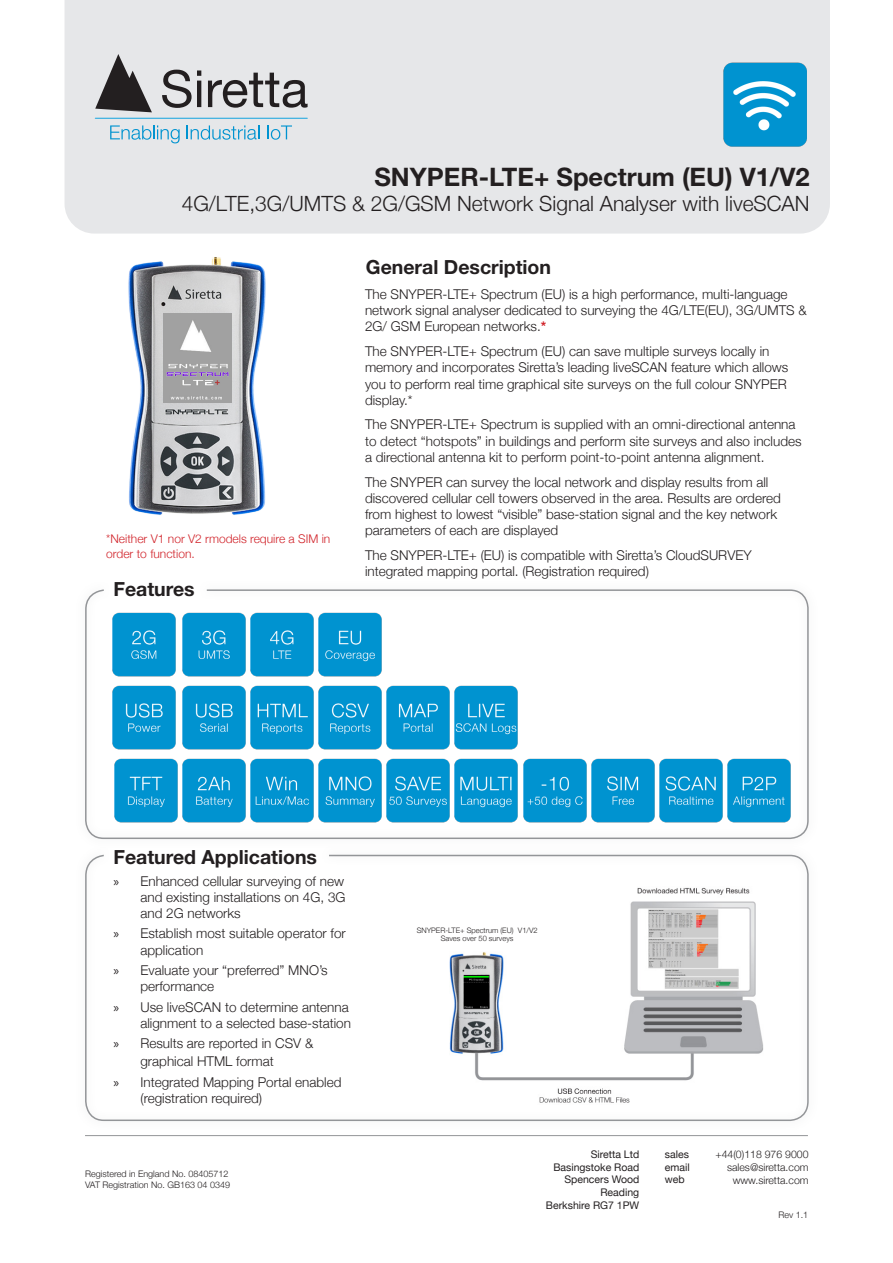
<style>
.page{position:relative;width:893px;height:1263px;background:#fff}
.page>*{position:absolute;margin:0;border:0;box-sizing:border-box;transform-origin:0 0}
.t1{font:700 25.5px "Helvetica Neue";color:#231f20}
.t2{font:300 21px "Helvetica Neue";color:#231f20}
.t3{font:700 19.5px "Helvetica Neue";color:#231f20}
.t4{font:300 13.5px/16.2px "Helvetica Neue";color:#231f20}
.t5{font:300 12px/14.4px "Helvetica Neue";color:#d1232a}
.t6{font:10.5px/12.6px "Helvetica Neue";color:#231f20;text-align:right}
.t7{font:300 10.5px/12.6px "Helvetica Neue";color:#231f20;text-align:right}
.t8{font:300 9px/10.8px "Helvetica Neue";color:#231f20}
.t9{font:300 7.5px "Helvetica Neue";color:#231f20}
.s1{font-weight:700;color:#d1232a}
.s2{font-family:"Myriad Pro";font-weight:400}
</style>
<div class="page">
<div style="left:65px;top:0;width:765px;height:234px;background:#e6e7e9"></div>
<hr style="left:85px;top:1135px;width:723px;height:1px;background:#939598">
<svg style="left:95px;top:54px;width:57px;height:58px;background:#848384"></svg>
<hr style="left:95px;top:118px;width:212px;height:1px;background:#24aae1">
<svg style="left:162px;top:70px;width:39px;height:38px"></svg>
<svg style="left:208px;top:73px;width:100px;height:35px;background:#a0a0a1"></svg>
<svg style="left:110px;top:125px;width:70px;height:18px"></svg>
<svg style="left:187px;top:125px;width:72px;height:15px"></svg>
<svg style="left:267px;top:125px;width:25px;height:15px"></svg>
<img style="left:720px;top:60px;width:90px;height:88px">
<svg style="left:85px;top:589px;width:724px;height:251px"></svg>
<img style="left:110px;top:610px;width:273px;height:67px">
<img style="left:111px;top:756px;width:682px;height:67px">
<svg style="left:85px;top:854px;width:724px;height:268px"></svg>
<img style="left:128px;top:257px;width:138px;height:258px">
<img style="left:110px;top:683px;width:409px;height:67px">
<img style="left:426px;top:886px;width:338px;height:218px">
<img style="left:163px;top:314px;width:69px;height:88px">
<div style="left:373px;top:925px;width:208px;height:23px;background:#fff"></div>
<h1 class="t1" style="left:374px;top:161px;width:437px">SNYPER-LTE+ Spectrum (EU) V1/V2</h1>
<h2 class="t2" style="left:182px;top:191px;width:629px">4G/LTE,3G/UMTS &amp; 2G/GSM Network Signal Analyser with liveSCAN</h2>
<p class="t5" style="left:106px;top:531px;width:226px">*Neither V1 nor V2 rmodels require a SIM in order to function.</p>
<p class="t3" style="left:113px;top:577px;width:83px">Features</p>
<p class="t3" style="left:366px;top:255px;width:187px">General Description</p>
<p class="t4" style="left:365px;top:286px;width:443px">The SNYPER-LTE+ Spectrum (EU) is a high performance, multi-language network signal analyser dedicated to surveying the 4G/LTE(EU), 3G/UMTS &amp;<br>2G/ GSM European networks.<span class="s1">*</span></p>
<p class="t4" style="left:365px;top:343px;width:425px">The SNYPER-LTE+ Spectrum (EU) can save multiple surveys locally in memory and incorporates Siretta’s leading liveSCAN feature which allows you to perform real time graphical site surveys on the full colour SNYPER display.*</p>
<p class="t4" style="left:365px;top:416px;width:438px">The SNYPER-LTE+ Spectrum is supplied with an omni-directional antenna to detect “hotspots” in buildings and perform site surveys and also includes a directional antenna kit to perform point-to-point antenna alignment.</p>
<p class="t4" style="left:365px;top:473px;width:417px">The SNYPER can survey the local network and display results from all discovered cellular cell towers observed in the area. Results are ordered from highest to lowest “visible” base-station signal and the key network parameters of each are displayed</p>
<p class="t4" style="left:365px;top:547px;width:388px">The SNYPER-LTE+ (EU) is compatible with Siretta’s CloudSURVEY integrated mapping portal. (Registration required)</p>
<p class="t3" style="left:113px;top:845px;width:205px">Featured Applications</p>
<p class="t4" style="left:140px;top:872px;width:207px;text-align:justify;text-indent:-27px"><span class="s2">»</span> Enhanced cellular surveying of new and existing installations on 4G, 3G and 2G networks</p>
<p class="t4" style="left:140px;top:925px;width:207px;text-indent:-27px"><span class="s2">»</span> Establish most suitable operator for application</p>
<p class="t4" style="left:140px;top:962px;width:189px;text-indent:-27px"><span class="s2">»</span> Evaluate your “preferred” MNO’s performance</p>
<p class="t4" style="left:113px;top:998px;width:239px;text-align:right"><span class="s2">»</span> Use liveSCAN to determine antenna alignment to a selected base-station</p>
<p class="t4" style="left:140px;top:1034px;width:174px;line-height:18px;text-indent:-27px"><span class="s2">»</span> Results are reported in CSV &amp; graphical HTML format</p>
<p class="t4" style="left:140px;top:1073px;width:203px;text-indent:-27px"><span class="s2">»</span> Integrated Mapping Portal enabled (registration required)</p>
<p class="t8" style="left:85px;top:1168px;width:146px">Registered in England No. 08405712<br>VAT Registration No. GB163 04 0349</p>
<p class="t9" style="left:417px;top:925px;width:122px">SNYPER-LTE+ Spectrum (EU) V1/V2</p>
<p class="t9" style="left:441px;top:934px;width:74px">Saves over 50 surveys</p>
<p class="t6" style="left:546px;top:1148px;width:95px">Siretta Ltd<br>Basingstoke Road<br>Spencers Wood<br>Reading<br>Berkshire RG7 1PW</p>
<p class="t6" style="left:665px;top:1148px;width:26px;text-align:justify">sales email web</p>
<p class="t7" style="left:715px;top:1148px;width:95px">+44(0)118 976 9000 sales@siretta.com www.siretta.com</p>
<p class="t8" style="left:778px;top:1209px;width:31px">Rev 1.1</p>
</div>
